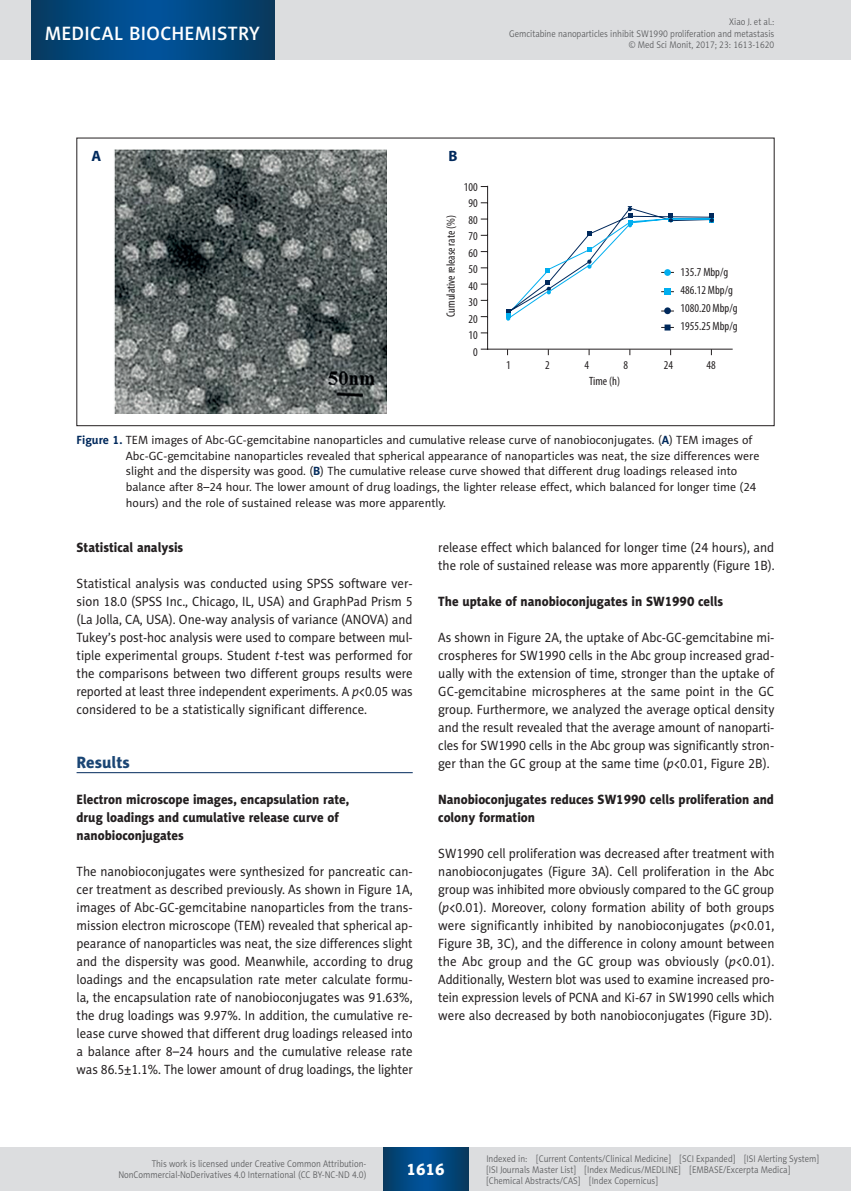
<style>
.page{position:relative;width:851px;height:1191px;background:#fff}
.page>*{position:absolute;margin:0;border:0;box-sizing:border-box;transform-origin:0 0}
.t1{font:19.5px "Naomi Sans EFN Medium";letter-spacing:.015em;color:#fff}
.MSM_Headline_1{font:16.5px "Naomi Sans EFN Heavy";color:#1a4574}
.t2{font:16.5px "Naomi Sans EFN Heavy";color:#fff}
.t3{font:700 15px "Myriad Pro";color:#00295c}
.MSM_Body{font:13.5px/18px "Naomi Sans EFN";color:#231f20;text-align:justify;scale:.95 1}
.MSM_Headline_2{font:13.5px/18px "Naomi Sans EFN Heavy";color:#231f20;scale:.95 1}
.MSM_Rycina_tytul{font:12px/15.8px "Naomi Sans EFN";color:#231f20}
.t4{font:condensed 12px/16.5px "Myriad Pro";color:#231f20;text-align:right}
.t5{font:9.75px/11.2px "Naomi Sans EFN Light";color:#57585a;text-align:right;scale:.9 1}
.s1{font-weight:700;color:#00295c}
.s2{font-style:italic}
</style>
<div class="page">
<hr style="left:77px;top:772px;width:335px;height:1px;background:#00295c">
<img style="left:114px;top:150px;width:272px;height:264px">
<hr style="left:480px;top:349px;width:252px;height:1px;background:#231f20">
<hr style="left:487px;top:186px;width:1px;height:163px;background:#231f20">
<svg style="left:506px;top:206px;width:207px;height:124px"></svg>
<div style="left:0;top:1148px;width:850px;height:43px;background:#dcdddf"></div>
<svg style="left:383px;top:1147px;width:85px;height:43px;background:#02477e"></svg>
<div style="left:0;top:0;width:850px;height:60px;background:#dcdddf"></div>
<hr style="left:850px;top:0;width:1px;height:60px;background:#dcdddf">
<svg style="left:32px;top:0;width:242px;height:60px;background:#02477f"></svg>
<h1 class="t1" style="left:45px;top:22px;width:217px">MEDICAL BIOCHEMISTRY</h1>
<p class="t5" style="left:509px;top:16px;width:296px">Xiao J. et al.:<br>Gemcitabine nanoparticles inhibit SW1990 proliferation and metastasis</p>
<p class="t5" style="left:628px;top:39px;width:163px">© Med Sci Monit, 2017; 23: 1613-1620</p>
<p class="t3" style="left:91px;top:147px;width:11px">A</p>
<p class="t3" style="left:448px;top:147px;width:11px">B</p>
<p class="t4" style="left:443px;top:317px;width:103px;rotate:-90deg">Cumulative release rate (%)</p>
<p class="t4" style="left:464px;top:179px;width:15px">100<br>90<br>80<br>70<br>60<br>50<br>40<br>30<br>20<br>10<br>0</p>
<p class="t4" style="left:680px;top:263px;width:58px;line-height:18px;text-align:left">135.7 Mbp/g<br>486.12 Mbp/g<br>1080.20 Mbp/g<br>1955.25 Mbp/g</p>
<p class="t4" style="left:506px;top:357px;width:6px">1</p>
<p class="t4" style="left:545px;top:357px;width:6px">2</p>
<p class="t4" style="left:623px;top:357px;width:6px">8</p>
<p class="t4" style="left:663px;top:357px;width:11px">24</p>
<p class="t4" style="left:706px;top:357px;width:11px">48</p>
<p class="t4" style="left:584px;top:357px;width:6px">4</p>
<p class="t4" style="left:589px;top:373px;width:32px">Time (h)</p>
<p class="MSM_Rycina_tytul" style="left:126px;top:432px;width:635px;text-indent:-49px"><span class="s1">Figure 1.</span> TEM images of Abc-GC-gemcitabine nanoparticles and cumulative release curve of nanobioconjugates. (<span class="s1">A</span>) TEM images of Abc-GC-gemcitabine nanoparticles revealed that spherical appearance of nanoparticles was neat, the size differences were slight and the dispersity was good. (<span class="s1">B</span>) The cumulative release curve showed that different drug loadings released into balance after 8–24 hour. The lower amount of drug loadings, the lighter release effect, which balanced for longer time (24 hours) and the role of sustained release was more apparently.</p>
<p class="MSM_Headline_2" style="left:77px;top:538px;width:114px">Statistical analysis</p>
<p class="MSM_Body" style="left:77px;top:574px;width:355px">Statistical analysis was conducted using SPSS software ver&shy;sion 18.0 (SPSS Inc., Chicago, IL, USA) and GraphPad Prism 5 (La Jolla, CA, USA). One-way analysis of variance (ANOVA) and Tukey’s post-hoc analysis were used to compare between mul&shy;tiple experimental groups. Student <span class="s2">t</span>-test was performed for the comparisons between two different groups results were reported at least three independent experiments. A <span class="s2">p</span>&lt;0.05 was considered to be a statistically significant difference.</p>
<p class="MSM_Headline_1" style="left:77px;top:752px;width:55px">Results</p>
<p class="MSM_Headline_2" style="left:77px;top:790px;width:288px">Electron microscope images, encapsulation rate, drug loadings and cumulative release curve of nanobioconjugates</p>
<p class="MSM_Body" style="left:77px;top:862px;width:355px">The nanobioconjugates were synthesized for pancreatic can&shy;cer treatment as described previously. As shown in Figure 1A, images of Abc-GC-gemcitabine nanoparticles from the trans&shy;mission electron microscope (TEM) revealed that spherical ap&shy;pearance of nanoparticles was neat, the size differences slight and the dispersity was good. Meanwhile, according to drug loadings and the encapsulation rate meter calculate formu&shy;la, the encapsulation rate of nanobioconjugates was 91.63%, the drug loadings was 9.97%. In addition, the cumulative re&shy;lease curve showed that different drug loadings released into a balance after 8–24 hours and the cumulative release rate was 86.5±1.1%. The lower amount of drug loadings, the lighter</p>
<p class="MSM_Body" style="left:438px;top:538px;width:355px">release effect which balanced for longer time (24 hours), and the role of sustained release was more apparently (Figure 1B).</p>
<p class="MSM_Headline_2" style="left:438px;top:592px;width:301px">The uptake of nanobioconjugates in SW1990 cells</p>
<p class="MSM_Body" style="left:438px;top:628px;width:355px">As shown in Figure 2A, the uptake of Abc-GC-gemcitabine mi&shy;crospheres for SW1990 cells in the Abc group increased grad&shy;ually with the extension of time, stronger than the uptake of GC-gemcitabine microspheres at the same point in the GC group. Furthermore, we analyzed the average optical density and the result revealed that the average amount of nanoparti&shy;cles for SW1990 cells in the Abc group was significantly stron&shy;ger than the GC group at the same time (<span class="s2">p</span>&lt;0.01, Figure 2B).</p>
<p class="MSM_Headline_2" style="left:438px;top:790px;width:355px">Nanobioconjugates reduces SW1990 cells proliferation and colony formation</p>
<p class="MSM_Body" style="left:438px;top:844px;width:355px">SW1990 cell proliferation was decreased after treatment with nanobioconjugates (Figure 3A). Cell proliferation in the Abc group was inhibited more obviously compared to the GC group (<span class="s2">p</span>&lt;0.01). Moreover, colony formation ability of both groups were significantly inhibited by nanobioconjugates (<span class="s2">p</span>&lt;0.01, Figure 3B, 3C), and the difference in colony amount between the Abc group and the GC group was obviously (<span class="s2">p</span>&lt;0.01).<br>Additionally, Western blot was used to examine increased pro&shy;tein expression levels of PCNA and Ki-67 in SW1990 cells which were also decreased by both nanobioconjugates (Figure 3D).</p>
<p class="t5" style="left:118px;top:1158px;width:277px">This work is licensed under Creative Common Attribution-<br>NonCommercial-NoDerivatives 4.0 International (CC BY-NC-ND 4.0)</p>
<p class="t2" style="left:406px;top:1159px;width:40px">1616</p>
<p class="t5" style="left:486px;top:1152px;width:371px;text-align:left">Indexed in: [Current Contents/Clinical Medicine] [SCI Expanded] [ISI Alerting System] [ISI Journals Master List] [Index Medicus/MEDLINE] [EMBASE/Excerpta Medica] [Chemical Abstracts/CAS] [Index Copernicus]</p>
</div>
